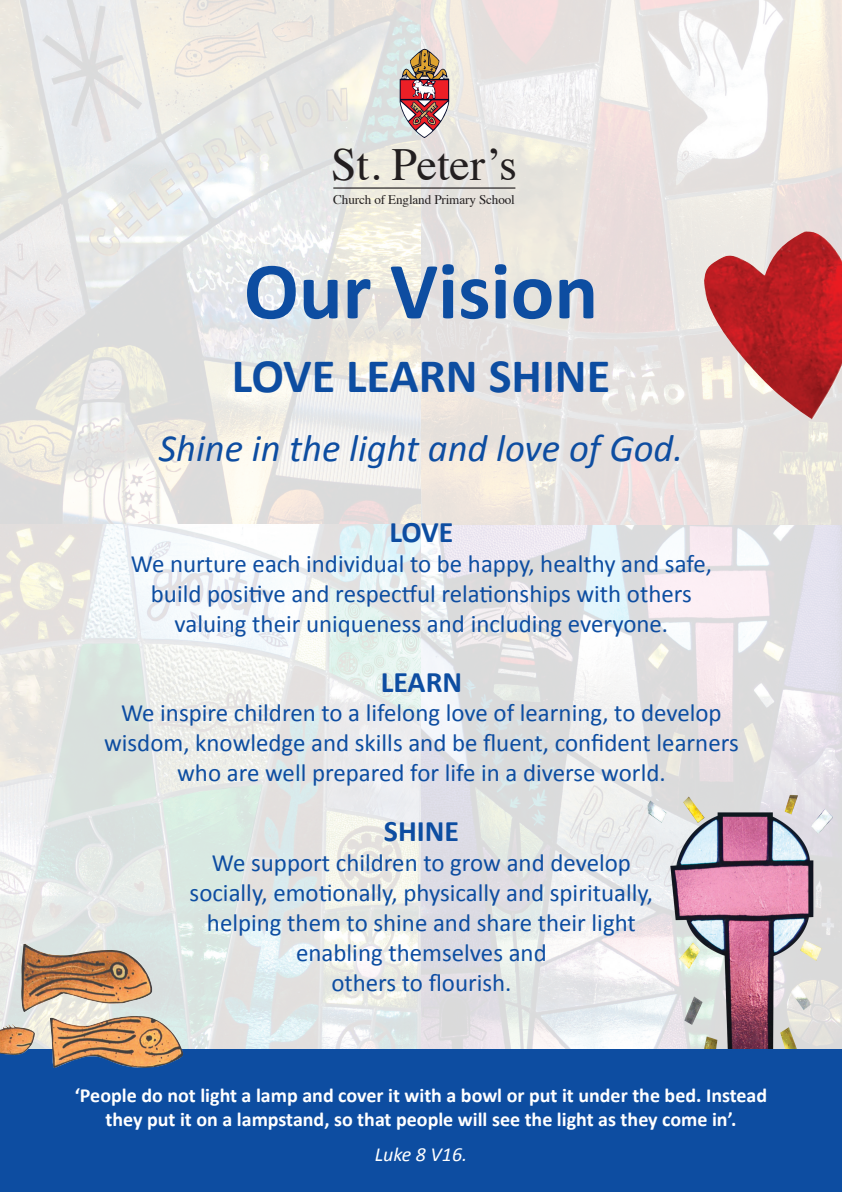
<style>
.page{position:relative;width:842px;height:1192px;background:#fff}
.page>*{position:absolute;margin:0;border:0;box-sizing:border-box;transform-origin:0 0}
.t1{font:700 81.45px "Calibri";color:#0d4da1}
.t2{font:700 48.25px "Calibri";color:#0d4da1}
.t3{font:46px "Times";letter-spacing:-.005em;color:#231f20}
.t4{font:italic 38.6px "Calibri";color:#0d4da1}
.t5{font:700 29.85px "Calibri";color:#0d4da1}
.t6{font:24.9px/29.9px "Calibri";color:#0d4da1;text-align:center}
.t7{font:700 20px/24px "Calibri";color:#fff;text-align:center}
.t8{font:italic 20px "Calibri";color:#fff}
.t9{font:13.15px "Times";letter-spacing:-.01em;color:#231f20}
</style>
<div class="page">
<img style="left:0;top:0;width:842px;height:1050px">
<svg style="left:399px;top:49px;width:50px;height:89px;background:#b9867e"></svg>
<hr style="left:333px;top:187px;width:182px;height:2px;background:#231f20">
<img style="left:704px;top:232px;width:138px;height:187px">
<img style="left:645px;top:790px;width:191px;height:260px">
<div style="left:0;top:1050px;width:842px;height:142px;background:#0d4da1"></div>
<img style="left:0;top:944px;width:184px;height:124px">
<p class="t3" style="left:331px;top:122px;width:187px">St. Peter’s</p>
<p class="t9" style="left:333px;top:187px;width:183px">Church of England Primary School</p>
<p class="t1" style="left:244px;top:241px;width:356px">Our Vision</p>
<p class="t2" style="left:232px;top:346px;width:380px">LOVE LEARN SHINE</p>
<p class="t4" style="left:159px;top:424px;width:526px">Shine in the light and love of God.</p>
<p class="t5" style="left:389px;top:514px;width:66px">LOVE</p>
<p class="t6" style="left:131px;top:548px;width:583px">We nurture each individual to be happy, healthy and safe, build positive and respectful relationships with others valuing their uniqueness and including everyone.</p>
<p class="t5" style="left:381px;top:663px;width:83px">LEARN</p>
<p class="t6" style="left:104px;top:697px;width:636px">We inspire children to a lifelong love of learning, to develop wisdom, knowledge and skills and be fluent, confident learners who are well prepared for life in a diverse world.</p>
<p class="t5" style="left:384px;top:813px;width:77px">SHINE</p>
<p class="t6" style="left:190px;top:847px;width:465px">We support children to grow and develop socially, emotionally, physically and spiritually, helping them to shine and share their light enabling themselves and<br>others to flourish.</p>
<p class="t7" style="left:75px;top:1082px;width:694px">‘People do not light a lamp and cover it with a bowl or put it under the bed. Instead they put it on a lampstand, so that people will see the light as they come in’.</p>
<p class="t8" style="left:375px;top:1142px;width:94px">Luke 8 V16.</p>
</div>
